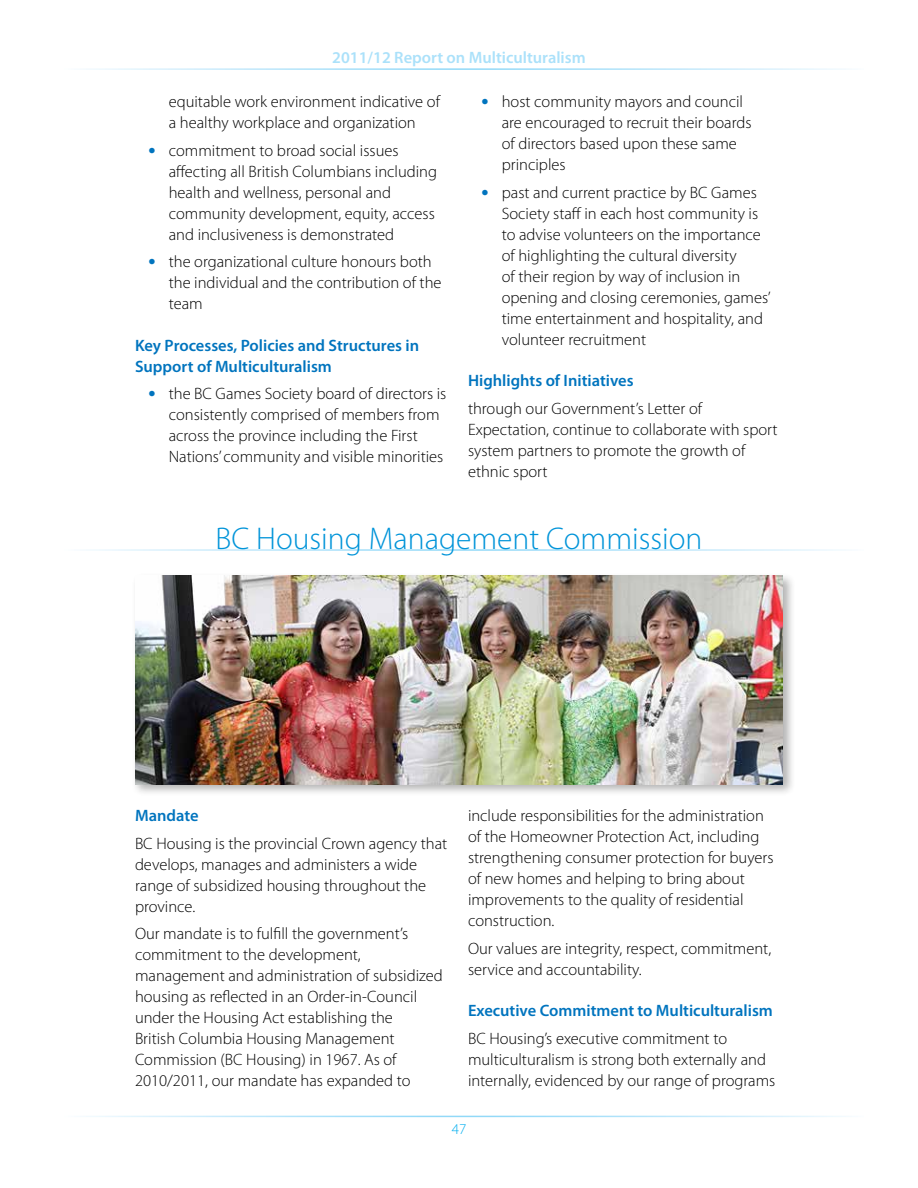
<style>
.page{position:relative;width:918px;height:1188px;background:#fff}
.page>*{position:absolute;margin:0;border:0;box-sizing:border-box;transform-origin:0 0}
.t1{font:300 31.5px "Myriad Pro";color:#0094d9}
.t2{font:300 16.5px/21px "Myriad Pro";color:#000}
.t3{font:600 16.5px/21px "Myriad Pro";color:#0074be}
.t4{font:600 16.5px "Myriad Pro";color:#abe1fa}
.t5{font:300 15px "Myriad Pro";color:#00aeef}
.s1{font-weight:700;font-size:21px;color:#0074be}
</style>
<div class="page">
<div style="left:132px;top:572px;width:664px;height:225px;background:#000;opacity:.3"></div>
<img style="left:135px;top:576px;width:648px;height:208px">
<p class="t4" style="left:332px;top:49px;width:255px">2011/12 Report on Multiculturalism</p>
<p class="t2" style="left:169px;top:91px;width:273px">equitable work environment indicative of a healthy workplace and organization</p>
<p class="t2" style="left:169px;top:140px;width:270px;text-indent:-20px"><span class="s1">•</span> commitment to broad social issues affecting all British Columbians including health and wellness, personal and community development, equity, access and inclusiveness is demonstrated</p>
<p class="t2" style="left:169px;top:252px;width:274px;text-indent:-20px"><span class="s1">•</span> the organizational culture honours both the individual and the contribution of the team</p>
<p class="t3" style="left:135px;top:335px;width:286px">Key Processes, Policies and Structures in<br>Support of Multiculturalism</p>
<p class="t2" style="left:169px;top:384px;width:279px;text-indent:-20px"><span class="s1">•</span> the BC Games Society board of directors is consistently comprised of members from across the province including the First Nations’ community and visible minorities</p>
<p class="t2" style="left:502px;top:91px;width:251px;text-indent:-20px"><span class="s1">•</span> host community mayors and council are encouraged to recruit their boards of directors based upon these same principles</p>
<p class="t2" style="left:502px;top:182px;width:270px;text-indent:-20px"><span class="s1">•</span> past and current practice by BC Games Society staff in each host community is to advise volunteers on the importance of highlighting the cultural diversity<br>of their region by way of inclusion in opening and closing ceremonies, games’ time entertainment and hospitality, and volunteer recruitment</p>
<p class="t3" style="left:468px;top:370px;width:167px">Highlights of Initiatives</p>
<p class="t2" style="left:468px;top:398px;width:311px">through our Government’s Letter of Expectation, continue to collaborate with sport system partners to promote the growth of ethnic sport</p>
<h1 class="t1" style="left:215px;top:521px;width:489px">BC Housing Management Commission</h1>
<p class="t3" style="left:135px;top:805px;width:65px">Mandate</p>
<p class="t2" style="left:135px;top:833px;width:314px">BC Housing is the provincial Crown agency that develops, manages and administers a wide range of subsidized housing throughout the province.</p>
<p class="t2" style="left:135px;top:924px;width:309px">Our mandate is to fulfill the government’s commitment to the development, management and administration of subsidized housing as reflected in an Order-in-Council under the Housing Act establishing the<br>British Columbia Housing Management Commission (BC Housing) in 1967. As of 2010/2011, our mandate has expanded to</p>
<p class="t2" style="left:468px;top:805px;width:307px">include responsibilities for the administration of the Homeowner Protection Act, including strengthening consumer protection for buyers of new homes and helping to bring about improvements to the quality of residential construction.</p>
<p class="t2" style="left:468px;top:938px;width:305px">Our values are integrity, respect, commitment, service and accountability.</p>
<p class="t3" style="left:468px;top:1000px;width:306px">Executive Commitment to Multiculturalism</p>
<p class="t2" style="left:468px;top:1028px;width:309px">BC Housing’s executive commitment to multiculturalism is strong both externally and internally, evidenced by our range of programs</p>
<p class="t5" style="left:452px;top:1121px;width:16px">47</p>
</div>
